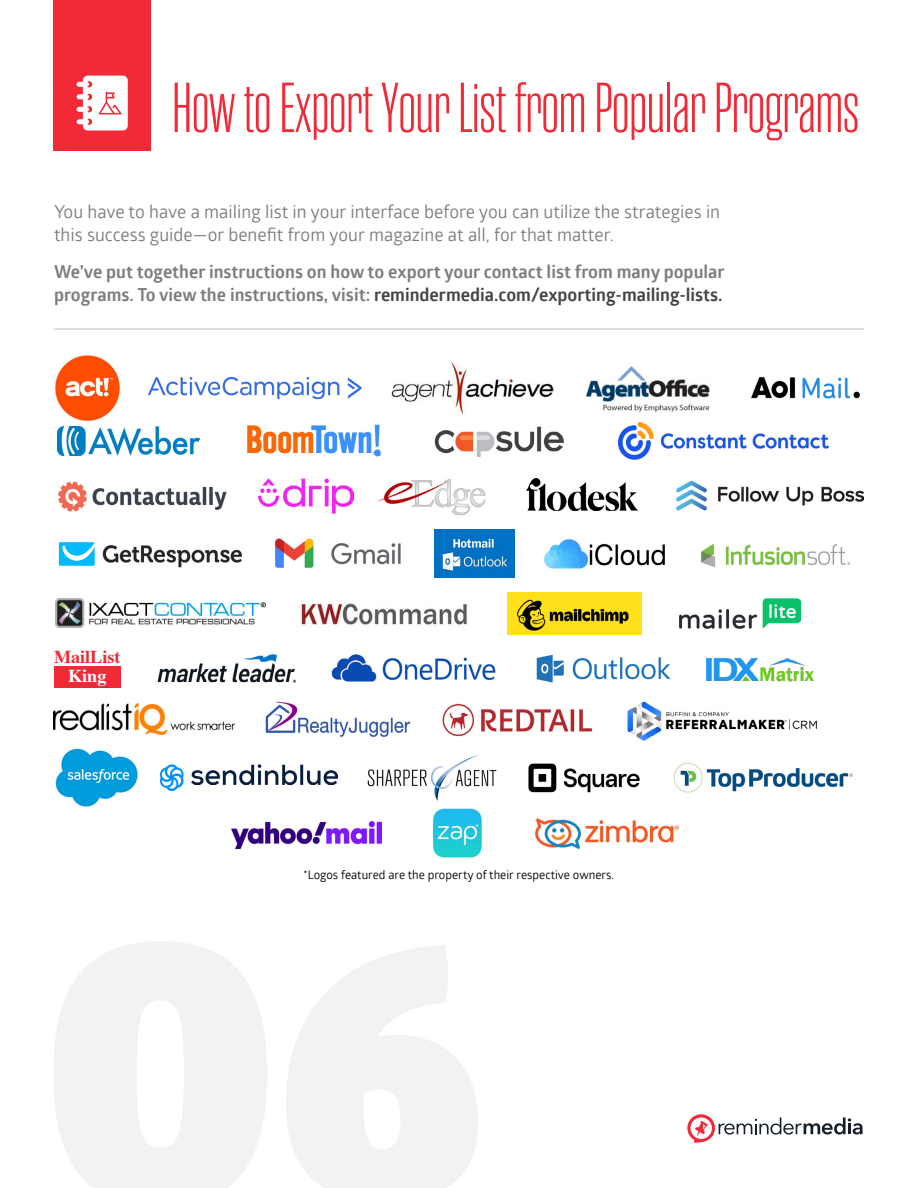
<style>
.page{position:relative;width:918px;height:1188px;background:#fff}
.page>*{position:absolute;margin:0;border:0;box-sizing:border-box;transform-origin:0 0}
.t1{font:300 70.5px "Rama Gothic M";letter-spacing:-.01em;color:#f22936}
.t2{font:700 18.15px "Times";color:#f22936}
.t3{font:700 18.15px "Times";color:#fff}
.t4{font:700 18px/22.5px "Glober";color:#7c7d7d}
.t5{font:18px/22.5px "Glober";color:#7c7d7d}
.t6{font:12px "Glober";color:#000}
.s1{color:#454545}
</style>
<div class="page">
<div style="left:54px;top:0;width:97px;height:151px;background:#f22936"></div>
<svg style="left:77px;top:76px;width:51px;height:55px;background:#fcdadc"></svg>
<svg style="left:687px;top:1114px;width:176px;height:29px"></svg>
<img style="left:367px;top:754px;width:130px;height:47px">
<img style="left:673px;top:762px;width:180px;height:32px">
<img style="left:55px;top:748px;width:83px;height:59px">
<img style="left:536px;top:654px;width:135px;height:29px">
<img style="left:627px;top:701px;width:190px;height:40px">
<img style="left:528px;top:763px;width:112px;height:30px">
<img style="left:442px;top:703px;width:151px;height:33px">
<img style="left:265px;top:702px;width:145px;height:35px">
<img style="left:331px;top:654px;width:165px;height:28px">
<div style="left:54px;top:666px;width:67px;height:21px;background:#f22936"></div>
<img style="left:507px;top:593px;width:135px;height:42px">
<img style="left:55px;top:599px;width:210px;height:28px">
<img style="left:157px;top:654px;width:140px;height:29px">
<img style="left:54px;top:704px;width:180px;height:31px">
<img style="left:160px;top:765px;width:178px;height:25px">
<img style="left:434px;top:426px;width:130px;height:31px">
<img style="left:378px;top:479px;width:108px;height:37px">
<img style="left:55px;top:355px;width:65px;height:66px">
<img style="left:392px;top:362px;width:161px;height:53px">
<img style="left:586px;top:366px;width:124px;height:46px">
<img style="left:535px;top:818px;width:144px;height:32px">
<img style="left:231px;top:821px;width:151px;height:28px">
<img style="left:148px;top:376px;width:213px;height:24px">
<img style="left:751px;top:377px;width:109px;height:22px">
<img style="left:58px;top:427px;width:142px;height:28px">
<img style="left:247px;top:424px;width:135px;height:33px">
<img style="left:619px;top:423px;width:210px;height:36px">
<img style="left:58px;top:481px;width:169px;height:31px">
<img style="left:544px;top:539px;width:121px;height:30px">
<img style="left:676px;top:480px;width:188px;height:31px">
<img style="left:58px;top:542px;width:184px;height:26px">
<img style="left:258px;top:478px;width:96px;height:36px">
<img style="left:526px;top:478px;width:111px;height:32px">
<img style="left:275px;top:538px;width:126px;height:30px">
<img style="left:434px;top:530px;width:81px;height:47px">
<img style="left:701px;top:543px;width:150px;height:25px">
<img style="left:680px;top:598px;width:120px;height:31px">
<img style="left:299px;top:602px;width:168px;height:25px">
<hr style="left:54px;top:328px;width:810px;height:2px;background:#d1d3d4">
<img style="left:432px;top:808px;width:50px;height:50px">
<img style="left:706px;top:657px;width:108px;height:25px">
<h1 class="t1" style="left:172px;top:73px;width:689px">How to Export Your List from Popular Programs</h1>
<p class="t5" style="left:54px;top:200px;width:668px">You have to have a mailing list in your interface before you can utilize the strategies in this success guide—or benefit from your magazine at all, for that matter.</p>
<p class="t4" style="left:54px;top:260px;width:672px">We’ve put together instructions on how to export your contact list from many popular programs. To view the instructions, visit: <span class="s1">remindermedia.com/exporting-mailing-lists.</span></p>
<p class="t2" style="left:54px;top:639px;width:68px">MailList</p>
<p class="t3" style="left:68px;top:659px;width:40px">King</p>
<p class="t6" style="left:304px;top:866px;width:312px">*Logos featured are the property of their respective owners.</p>
</div>
